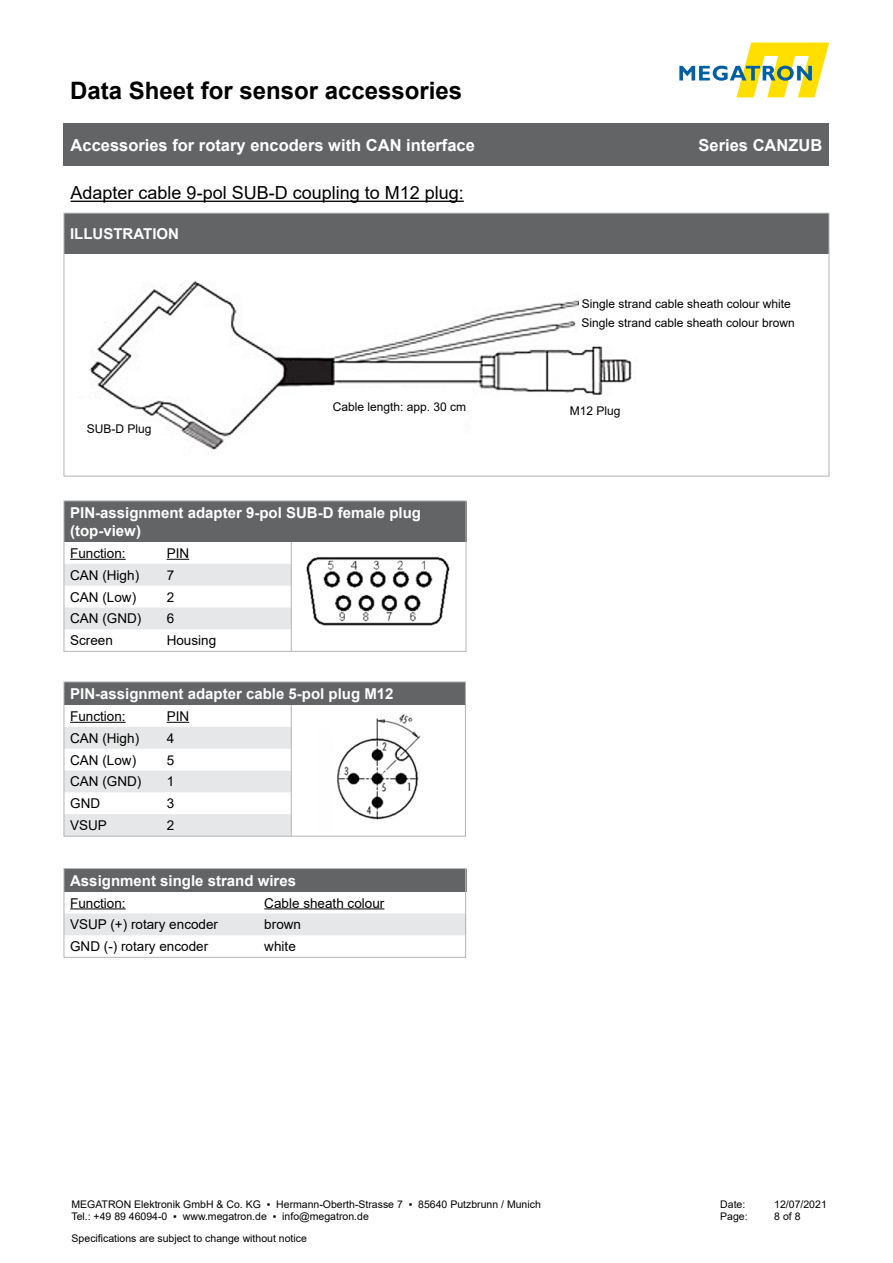
<style>
.page{position:relative;width:893px;height:1263px;background:#fff}
.page>*{position:absolute;margin:0;border:0;box-sizing:border-box;transform-origin:0 0}
.t1{font:700 24px "Arial";color:#000}
.t2{font:18px "Arial";color:#000}
.t3{font:700 16.5px "Arial";color:#fff}
.t4{font:700 15px/18px "Arial";color:#fff}
.t5{font:13.5px "Arial";color:#000}
.t6{font:12px/19.8px "Arial";color:#000}
.t7{font:10.5px/12.6px "Arial";color:#000}
</style>
<div class="page">
<svg style="left:679px;top:43px;width:150px;height:54px"></svg>
<div style="left:64px;top:123px;width:765px;height:43px;background:#636466"></div>
<div style="left:64px;top:213px;width:765px;height:41px;background:#636466"></div>
<div style="left:64px;top:213px;width:765px;height:263px;border:1px solid #b1b4b6"></div>
<img style="left:306px;top:557px;width:144px;height:69px">
<img style="left:89px;top:281px;width:548px;height:169px">
<div style="left:579px;top:278px;width:78px;height:55px;background:#fff"></div>
<div style="left:604px;top:407px;width:79px;height:56px;background:#fff"></div>
<div style="left:308px;top:388px;width:155px;height:51px;background:#fff"></div>
<div style="left:71px;top:400px;width:35px;height:71px;background:#fff"></div>
<div style="left:97px;top:435px;width:85px;height:36px;background:#fff"></div>
<div style="left:64px;top:682px;width:401px;height:23px;background:#636466"></div>
<svg style="left:66px;top:705px;width:226px;height:129px"></svg>
<div style="left:64px;top:682px;width:402px;height:154px;border:1px solid #b1b4b6"></div>
<div style="left:64px;top:869px;width:402px;height:23px;background:#636466"></div>
<div style="left:66px;top:913px;width:398px;height:22px;background:#e6e7e8"></div>
<svg style="left:466px;top:869px;width:1px;height:23px"></svg>
<hr style="left:70px;top:908px;width:56px;height:1px;background:#000">
<hr style="left:264px;top:908px;width:120px;height:1px;background:#000">
<div style="left:64px;top:868px;width:402px;height:89px;border:1px solid #b1b4b6"></div>
<hr style="left:71px;top:201px;width:393px;height:1px;background:#000">
<div style="left:64px;top:501px;width:402px;height:41px;background:#636466"></div>
<svg style="left:66px;top:542px;width:226px;height:107px"></svg>
<div style="left:64px;top:501px;width:402px;height:150px;border:1px solid #b1b4b6"></div>
<img style="left:337px;top:714px;width:84px;height:106px">
<h1 class="t1" style="left:70px;top:73px;width:394px">Data Sheet for sensor accessories</h1>
<h3 class="t3" style="left:71px;top:133px;width:406px">Accessories for rotary encoders with CAN interface</h3>
<h3 class="t3" style="left:699px;top:134px;width:125px">Series CANZUB</h3>
<h2 class="t2" style="left:71px;top:181px;width:395px">Adapter cable 9-pol SUB-D coupling to M12 plug:</h2>
<h3 class="t4" style="left:70px;top:225px;width:110px">ILLUSTRATION</h3>
<p class="t6" style="left:87px;top:419px;width:66px">SUB-D Plug</p>
<p class="t6" style="left:333px;top:397px;width:135px">Cable length: app. 30 cm</p>
<h3 class="t4" style="left:70px;top:504px;width:352px">PIN-assignment adapter 9-pol SUB-D female plug (top-view)</h3>
<p class="t5" style="left:70px;top:544px;width:57px">Function:</p>
<p class="t5" style="left:167px;top:544px;width:24px">PIN</p>
<p class="t5" style="left:70px;top:566px;width:70px">CAN (High)</p>
<p class="t5" style="left:167px;top:566px;width:9px">7</p>
<p class="t5" style="left:70px;top:587px;width:68px">CAN (Low)</p>
<p class="t5" style="left:167px;top:587px;width:9px">2</p>
<p class="t5" style="left:70px;top:609px;width:73px">CAN (GND)</p>
<p class="t5" style="left:167px;top:609px;width:9px">6</p>
<p class="t5" style="left:70px;top:631px;width:44px">Screen</p>
<p class="t5" style="left:167px;top:631px;width:51px">Housing</p>
<h3 class="t4" style="left:70px;top:685px;width:325px">PIN-assignment adapter cable 5-pol plug M12</h3>
<p class="t5" style="left:70px;top:707px;width:57px">Function:</p>
<p class="t5" style="left:167px;top:707px;width:24px">PIN</p>
<p class="t5" style="left:70px;top:729px;width:70px">CAN (High)</p>
<p class="t5" style="left:167px;top:729px;width:9px">4</p>
<p class="t5" style="left:70px;top:750px;width:68px">CAN (Low)</p>
<p class="t5" style="left:167px;top:750px;width:9px">5</p>
<p class="t5" style="left:70px;top:772px;width:73px">CAN (GND)</p>
<p class="t5" style="left:167px;top:772px;width:9px">1</p>
<p class="t5" style="left:70px;top:794px;width:31px">GN D</p>
<p class="t5" style="left:167px;top:794px;width:9px">3</p>
<p class="t5" style="left:70px;top:816px;width:38px">VSUP</p>
<p class="t5" style="left:167px;top:816px;width:9px">2</p>
<h3 class="t4" style="left:70px;top:871px;width:227px">Assignment single strand wires</h3>
<p class="t5" style="left:70px;top:893px;width:57px">Function:</p>
<p class="t5" style="left:264px;top:893px;width:122px">Cable sheath colour</p>
<p class="t5" style="left:70px;top:915px;width:149px">VSUP (+) rotary encoder</p>
<p class="t5" style="left:264px;top:915px;width:38px">brown</p>
<p class="t5" style="left:70px;top:937px;width:140px">GND (-) rotary encoder</p>
<p class="t5" style="left:264px;top:937px;width:33px">white</p>
<p class="t6" style="left:581px;top:293px;width:215px">Single strand cable sheath colour white<br>Single strand cable sheath colour brown</p>
<p class="t6" style="left:570px;top:401px;width:52px">M12 Plug</p>
<p class="t7" style="left:71px;top:1198px;width:471px">MEGATRON Elektronik GmbH &amp; Co. KG ▪ Hermann-Oberth-Strasse 7 ▪ 85640 Putzbrunn / Munich<br>Tel.: +49 89 46094-0 ▪ www.megatron.de ▪ info@megatron.de</p>
<p class="t7" style="left:720px;top:1198px;width:27px">Date:</p>
<p class="t7" style="left:774px;top:1198px;width:54px">12/07/2021</p>
<p class="t7" style="left:720px;top:1210px;width:29px">Page:</p>
<p class="t7" style="left:774px;top:1210px;width:28px">8 of 8</p>
<p class="t7" style="left:72px;top:1232px;width:237px">Specifications are subject to change without notice</p>
</div>
